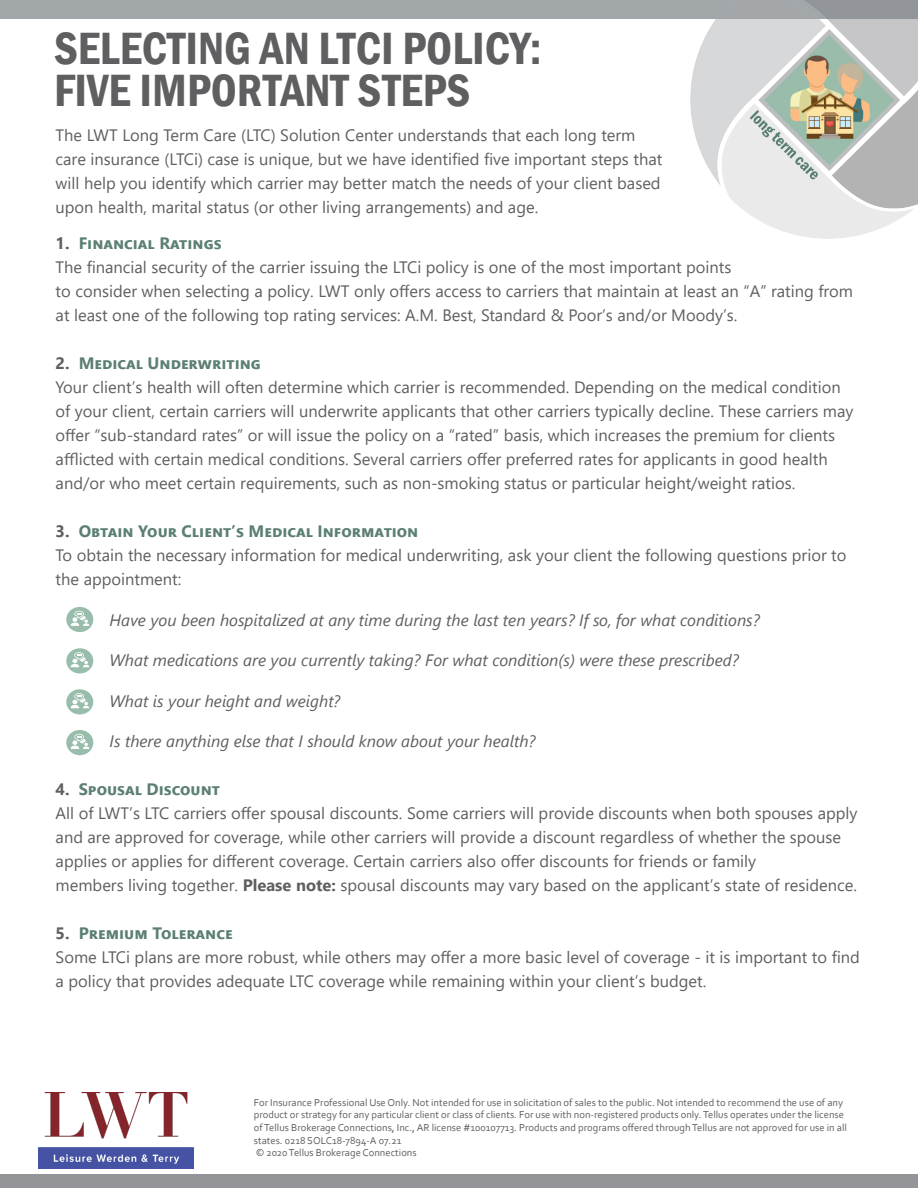
<style>
.page{position:relative;width:918px;height:1188px;background:#fff}
.page>*{position:absolute;margin:0;border:0;box-sizing:border-box;transform-origin:0 0}
.t1{font:600 condensed 46.5px "Franklin Gothic";color:#5f5f62}
.t2{font:16.5px/24px "Segoe UI";color:#5f5f62}
.t3{font:italic 16.5px "Segoe UI";color:#5f5f62}
.t4{font:700 16.5px "Segoe UI";color:#5b7f72}
.t5{font:700 16.5px "Segoe UI";letter-spacing:.02em;color:#5b7f72}
.t6{font:10.5px/12.6px "Corbel";color:#5f5f62}
.s1{font-weight:700}
.s2{font-weight:700;color:#5b7f72}
.s3{color:#5f5f62}
</style>
<div class="page">
<div style="left:0;top:0;width:918px;height:18px;background:#a1a6a9"></div>
<img style="left:691px;top:0;width:227px;height:238px">
<div style="left:0;top:1174px;width:918px;height:14px;background:#939598"></div>
<img style="left:38px;top:1093px;width:156px;height:75px">
<div style="left:66px;top:607px;width:27px;height:25px;background:#99bdab;border-radius:50%"></div>
<svg style="left:71px;top:611px;width:18px;height:15px"></svg>
<div style="left:66px;top:648px;width:27px;height:25px;background:#99bdab;border-radius:50%"></div>
<svg style="left:71px;top:652px;width:18px;height:15px"></svg>
<div style="left:66px;top:689px;width:27px;height:25px;background:#99bdab;border-radius:50%"></div>
<svg style="left:71px;top:693px;width:18px;height:15px"></svg>
<div style="left:66px;top:730px;width:27px;height:25px;background:#99bdab;border-radius:50%"></div>
<svg style="left:71px;top:734px;width:18px;height:15px"></svg>
<p class="t1" style="left:54px;top:18px;width:489px">SELECTING AN LTCI POLICY:</p>
<p class="t1" style="left:54px;top:60px;width:418px">FIVE IMPORTANT STEPS</p>
<p class="t2" style="left:56px;top:122px;width:608px">The LWT Long Term Care (LTC) Solution Center understands that each long term care insurance (LTCi) case is unique, but we have identified five important steps that will help you identify which carrier may better match the needs of your client based upon health, marital status (or other living arrangements) and age.</p>
<p class="t2" style="left:56px;top:230px;width:799px"><span class="s1">1.</span> <span class="s2">Financial Ratings<br></span>The financial security of the carrier issuing the LTCi policy is one of the most important points<br>to consider when selecting a policy. LWT only offers access to carriers that maintain at least an “A” rating from at least one of the following top rating services: A.M. Best, Standard &amp; Poor’s and/or Moody’s.</p>
<p class="t4" style="left:56px;top:348px;width:207px"><span class="s3">2.</span> Medical Underwriting</p>
<p class="t2" style="left:56px;top:374px;width:799px">Your client’s health will often determine which carrier is recommended. Depending on the medical condition of your client, certain carriers will underwrite applicants that other carriers typically decline. These carriers may offer “sub-standard rates” or will issue the policy on a “rated” basis, which increases the premium for clients afflicted with certain medical conditions. Several carriers offer preferred rates for applicants in good health and/or who meet certain requirements, such as non-smoking status or particular height/weight ratios.</p>
<p class="t4" style="left:56px;top:516px;width:364px"><span class="s3">3.</span> Obtain Your Client’s Medical Information</p>
<p class="t2" style="left:56px;top:542px;width:792px">To obtain the necessary information for medical underwriting, ask your client the following questions prior to the appointment:</p>
<p class="t3" style="left:110px;top:604px;width:652px">Have you been hospitalized at any time during the last ten years? If so, for what conditions?</p>
<p class="t3" style="left:110px;top:645px;width:631px">What medications are you currently taking? For what condition(s) were these prescribed?</p>
<p class="t3" style="left:110px;top:685px;width:232px">What is your height and weight?</p>
<p class="t3" style="left:110px;top:726px;width:428px">Is there anything else that I should know about your health?</p>
<p class="t4" style="left:56px;top:774px;width:166px"><span class="s3">4.</span> Spousal Discount</p>
<p class="t2" style="left:56px;top:800px;width:803px">All of LWT’s LTC carriers offer spousal discounts. Some carriers will provide discounts when both spouses apply and are approved for coverage, while other carriers will provide a discount regardless of whether the spouse applies or applies for different coverage. Certain carriers also offer discounts for friends or family<br>members living together. <span class="s1">Please note:</span> spousal discounts may vary based on the applicant’s state of residence.</p>
<p class="t5" style="left:56px;top:918px;width:179px"><span class="s3">5.</span> Premium Tolerance</p>
<p class="t2" style="left:56px;top:944px;width:806px">Some LTCi plans are more robust, while others may offer a more basic level of coverage - it is important to find a policy that provides adequate LTC coverage while remaining within your client’s budget.</p>
<p class="t6" style="left:254px;top:1096px;width:595px">For Insurance Professional Use Only. Not intended for use in solicitation of sales to the public. Not intended to recommend the use of any product or strategy for any particular client or class of clients. For use with non-registered products only. Tellus operates under the license of Tellus Brokerage Connections, Inc., AR license #100107713. Products and programs offered through Tellus are not approved for use in all states. 0218 SOLC18-7894-A 07.21</p>
<p class="t6" style="left:256px;top:1146px;width:162px">© 2020 Tellus Brokerage Connections</p>
</div>
